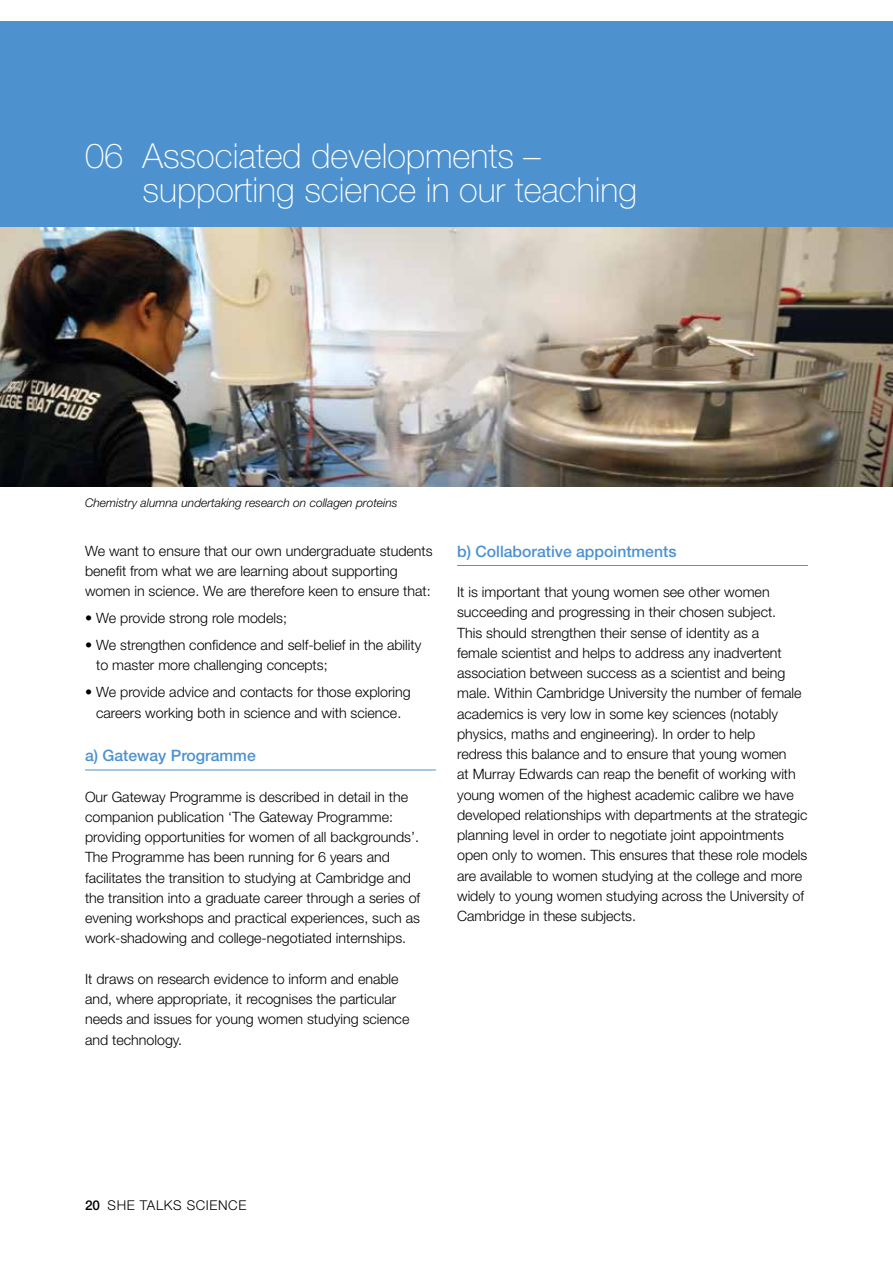
<style>
.page{position:relative;width:893px;height:1263px;background:#fff}
.page>*{position:absolute;margin:0;border:0;box-sizing:border-box;transform-origin:0 0}
.t1{font:100 34.5px/34.5px "Helvetica Neue";color:#fff}
.t2{font:500 15.75px "Helvetica Neue";color:#4d92cf}
.t3{font:300 14.25px/20.2px "Helvetica Neue";color:#000}
.t4{font:300 13.5px "Helvetica Neue";letter-spacing:.045em;color:#000}
.t5{font:italic 300 12px "Helvetica Neue";color:#000}
.s1{font-weight:500}
</style>
<div class="page">
<hr style="left:85px;top:769px;width:351px;height:1px;background:#4d92cf">
<hr style="left:457px;top:565px;width:351px;height:1px;background:#4d92cf">
<div style="left:0;top:21px;width:893px;height:221px;background:#4d92cf"></div>
<img style="left:0;top:227px;width:893px;height:260px">
<h1 class="t1" style="left:143px;top:138px;width:496px;text-indent:-58px">06 Associated developments – supporting science in our teaching</h1>
<p class="t5" style="left:85px;top:496px;width:314px">Chemistry alumna undertaking research on collagen proteins</p>
<p class="t3" style="left:85px;top:540px;width:349px">We want to ensure that our own undergraduate students benefit from what we are learning about supporting women in science. We are therefore keen to ensure that:</p>
<p class="t3" style="left:85px;top:607px;width:203px">• We provide strong role models;</p>
<p class="t3" style="left:96px;top:634px;width:327px;text-indent:-11px">• We strengthen confidence and self-belief in the ability to master more challenging concepts;</p>
<p class="t3" style="left:85px;top:682px;width:327px;text-align:center">• We provide advice and contacts for those exploring careers working both in science and with science.</p>
<p class="t2" style="left:85px;top:746px;width:172px">a) Gateway Programme</p>
<p class="t3" style="left:85px;top:786px;width:337px">Our Gateway Programme is described in detail in the companion publication ‘The Gateway Programme: providing opportunities for women of all backgrounds’.<br>The Programme has been running for 6 years and facilitates the transition to studying at Cambridge and the transition into a graduate career through a series of evening workshops and practical experiences, such as work-shadowing and college-negotiated internships.</p>
<p class="t3" style="left:85px;top:968px;width:326px">It draws on research evidence to inform and enable and, where appropriate, it recognises the particular needs and issues for young women studying science and technology.</p>
<p class="t2" style="left:457px;top:542px;width:221px">b) Collaborative appointments</p>
<p class="t3" style="left:457px;top:582px;width:352px">It is important that young women see other women succeeding and progressing in their chosen subject.<br>This should strengthen their sense of identity as a<br>female scientist and helps to address any inadvertent association between success as a scientist and being male. Within Cambridge University the number of female academics is very low in some key sciences (notably physics, maths and engineering). In order to help<br>redress this balance and to ensure that young women<br>at Murray Edwards can reap the benefit of working with young women of the highest academic calibre we have developed relationships with departments at the strategic planning level in order to negotiate joint appointments open only to women. This ensures that these role models are available to women studying at the college and more widely to young women studying across the University of Cambridge in these subjects.</p>
<p class="t4" style="left:85px;top:1197px;width:163px"><span class="s1">20</span> SHE TALKS SCIENCE</p>
</div>
